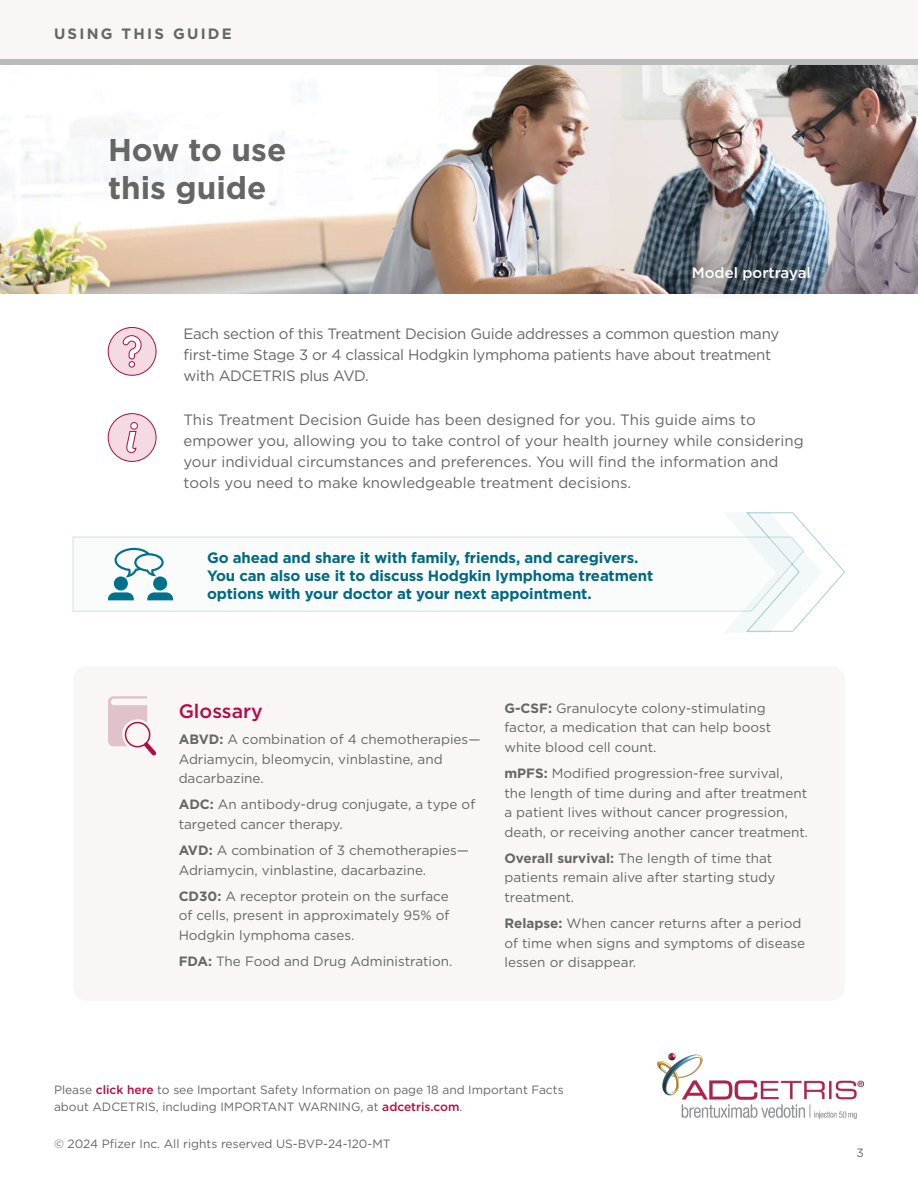
<style>
.page{position:relative;width:918px;height:1188px;background:#fff}
.page>*{position:absolute;margin:0;border:0;box-sizing:border-box;transform-origin:0 0}
.t1{font:700 31.5px/37.8px "Gotham";color:#666}
.t2{font:500 19.5px "Gotham";color:#b40b47}
.Body{font:15px/21px "Gotham";color:#666}
.Body-2{font:15px/21px "Gotham";letter-spacing:-.02em;color:#666}
.t3{font:700 15px/18px "Gotham";letter-spacing:-.01em;color:#006983}
.t4{font:700 15px "Gotham";letter-spacing:.15em;color:#666}
.Body-ExtraSpaceAfter{font:500 15px "Gotham";color:#fff}
.Body-3{font:13.5px/19.5px "Gotham";color:#666}
.Disclaimer{font:12px/16.5px "Gotham";color:#666}
.s1{font-weight:700}
.s2{font-weight:500;color:#b40b47}
</style>
<div class="page">
<div style="left:0;top:0;width:918px;height:65px;background:#f9f6f5"></div>
<div style="left:0;top:60px;width:918px;height:5px;background:#bababa"></div>
<img style="left:657px;top:1053px;width:207px;height:66px">
<img style="left:0;top:65px;width:918px;height:228px">
<div style="left:669px;top:243px;width:165px;height:61px;background:#231f20;opacity:.75"></div>
<div style="left:73px;top:666px;width:772px;height:335px;background:#f9f6f5;border-radius:14px"></div>
<svg style="left:108px;top:696px;width:48px;height:60px"></svg>
<svg style="left:725px;top:512px;width:120px;height:120px"></svg>
<svg style="left:72px;top:536px;width:733px;height:76px"></svg>
<svg style="left:108px;top:413px;width:49px;height:49px"></svg>
<svg style="left:108px;top:327px;width:49px;height:49px"></svg>
<svg style="left:114px;top:548px;width:50px;height:30px"></svg>
<div style="left:114px;top:576px;width:14px;height:15px;background:#00718c;border-radius:50%"></div>
<svg style="left:108px;top:592px;width:26px;height:8px"></svg>
<div style="left:153px;top:576px;width:14px;height:15px;background:#00718c;border-radius:50%"></div>
<svg style="left:147px;top:592px;width:26px;height:8px"></svg>
<p class="t4" style="left:54px;top:23px;width:180px">USING THIS GUIDE</p>
<p class="t1" style="left:108px;top:131px;width:180px">How to use this guide</p>
<p class="Body-ExtraSpaceAfter" style="left:692px;top:263px;width:121px">Model portrayal</p>
<p class="Body-2" style="left:184px;top:323px;width:597px">Each section of this Treatment Decision Guide addresses a common question many first-time Stage 3 or 4 classical Hodgkin lymphoma patients have about treatment with ADCETRIS plus AVD.</p>
<p class="Body" style="left:184px;top:409px;width:622px">This Treatment Decision Guide has been designed for you. This guide aims to empower you, allowing you to take control of your health journey while considering your individual circumstances and preferences. You will find the information and tools you need to make knowledgeable treatment decisions.</p>
<p class="t3" style="left:207px;top:548px;width:448px">Go ahead and share it with family, friends, and caregivers.<br>You can also use it to discuss Hodgkin lymphoma treatment options with your doctor at your next appointment.</p>
<h2 class="t2" style="left:179px;top:698px;width:86px">Glossary</h2>
<p class="Body-3" style="left:179px;top:729px;width:303px"><span class="s1">ABVD:</span> A combination of 4 chemotherapies—<br>Adriamycin, bleomycin, vinblastine, and dacarbazine.</p>
<p class="Body-3" style="left:179px;top:794px;width:298px"><span class="s1">ADC:</span> An antibody-drug conjugate, a type of targeted cancer therapy.</p>
<p class="Body-3" style="left:179px;top:840px;width:292px"><span class="s1">AVD:</span> A combination of 3 chemotherapies—<br>Adriamycin, vinblastine, dacarbazine.</p>
<p class="Body-3" style="left:179px;top:886px;width:272px;text-align:justify"><span class="s1">CD30:</span> A receptor protein on the surface of cells, present in approximately 95% of Hodgkin lymphoma cases.</p>
<p class="Body-3" style="left:179px;top:951px;width:275px"><span class="s1">FDA:</span> The Food and Drug Administration.</p>
<p class="Body-3" style="left:504px;top:698px;width:268px"><span class="s1">G-CSF:</span> Granulocyte colony-stimulating factor, a medication that can help boost white blood cell count.</p>
<p class="Body-3" style="left:504px;top:763px;width:305px"><span class="s1">mPFS:</span> Modified progression-free survival,<br>the length of time during and after treatment a patient lives without cancer progression, death, or receiving another cancer treatment.</p>
<p class="Body-3" style="left:504px;top:848px;width:272px"><span class="s1">Overall survival:</span> The length of time that patients remain alive after starting study treatment.</p>
<p class="Body-3" style="left:504px;top:913px;width:302px"><span class="s1">Relapse:</span> When cancer returns after a period of time when signs and symptoms of disease lessen or disappear.</p>
<p class="Disclaimer" style="left:54px;top:1082px;width:511px">Please <span class="s2">click here</span> to see Important Safety Information on page 18 and Important Facts about ADCETRIS, including IMPORTANT WARNING, at <span class="s2">adcetris.com</span>.</p>
<p class="Disclaimer" style="left:54px;top:1135px;width:338px">© 2024 Pfizer Inc. All rights reserved US-BVP-24-120-MT</p>
<p class="Disclaimer" style="left:857px;top:1144px;width:9px">3</p>
</div>
